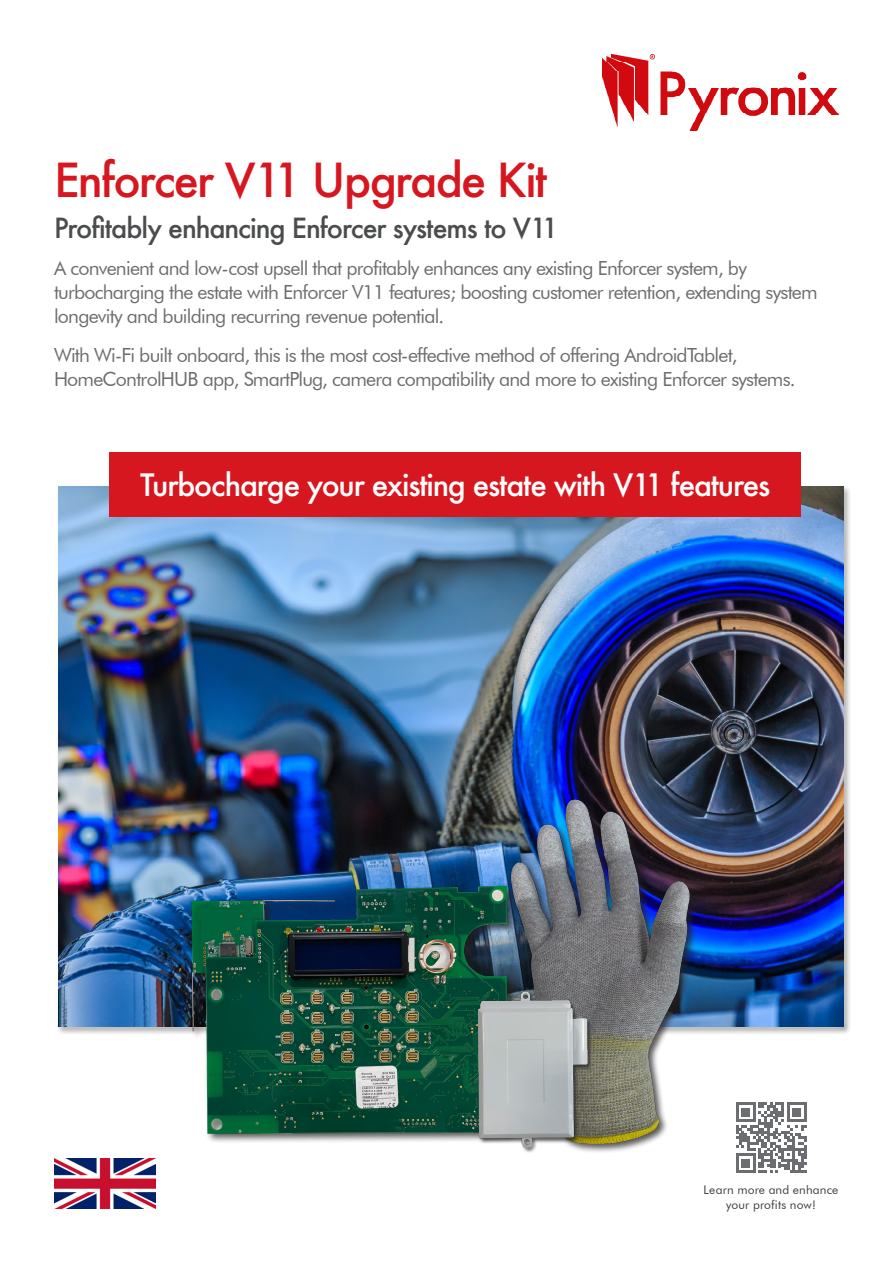
<style>
.page{position:relative;width:893px;height:1263px;background:#fff}
.page>*{position:absolute;margin:0;border:0;box-sizing:border-box;transform-origin:0 0}
.t1{font:500 45.6px "Futura";letter-spacing:-.04em;color:#d7171f}
.t2{font:500 30px "Futura";letter-spacing:-.04em;color:#fff}
.t3{font:500 27px "Futura";letter-spacing:-.04em;color:#4b4c4d}
.t4{font:19.5px/24px "Futura BT";letter-spacing:-.04em;color:#6c6d70}
.t5{font:12px/15px "Futura BT";letter-spacing:.015em;color:#3e3e3f;text-align:center}
</style>
<div class="page">
<div style="left:49px;top:477px;width:804px;height:559px;background:#fff;opacity:.75"></div>
<img style="left:58px;top:487px;width:785px;height:540px">
<div style="left:110px;top:452px;width:691px;height:65px;background:#d7171f"></div>
<img style="left:54px;top:1158px;width:102px;height:51px">
<svg style="left:736px;top:1102px;width:70px;height:71px"></svg>
<img style="left:602px;top:54px;width:237px;height:76px">
<img style="left:166px;top:858px;width:315px;height:284px">
<img style="left:481px;top:767px;width:254px;height:385px">
<img style="left:460px;top:981px;width:134px;height:172px">
<p class="t1" style="left:54px;top:149px;width:495px">Enforcer V11 Upgrade Kit</p>
<p class="t3" style="left:54px;top:210px;width:506px">Profitably enhancing Enforcer systems to V11</p>
<p class="t4" style="left:54px;top:256px;width:765px">A convenient and low-cost upsell that profitably enhances any existing Enforcer system, by turbocharging the estate with Enforcer V11 features; boosting customer retention, extending system longevity and building recurring revenue potential.</p>
<p class="t4" style="left:54px;top:343px;width:743px">With Wi-Fi built onboard, this is the most cost-effective method of offering AndroidTablet,<br>HomeControlHUB app, SmartPlug, camera compatibility and more to existing Enforcer systems.</p>
<p class="t2" style="left:140px;top:464px;width:632px">Turbocharge your existing estate with V11 features</p>
<p class="t5" style="left:703px;top:1182px;width:136px">Learn more and enhance your profits now!</p>
</div>
